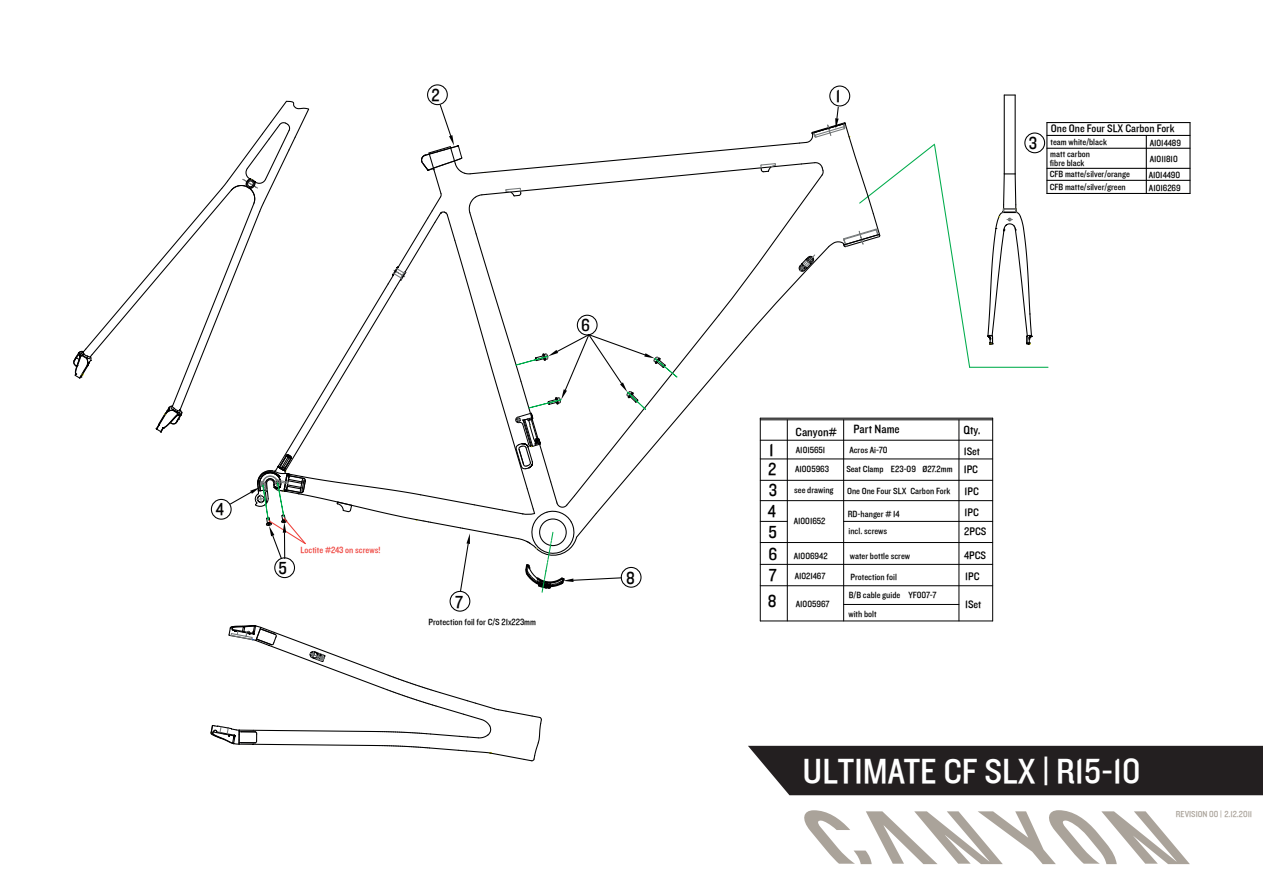
<style>
.page{position:relative;width:1263px;height:893px;background:#fff}
.page>*{position:absolute;margin:0;border:0;box-sizing:border-box;transform-origin:0 0}
.t1{font:36px "Knockout HTF30 Junior Welterwt";color:#fff}
.t2{font:18px/18.9px "Knockout HTF30 Junior Welterwt";color:#000001}
.t3{font:12.3px "Knockout HTF30 Junior Welterwt";color:#000001}
.t4{font:11.25px/19.4px "Knockout HTF30 Junior Welterwt";color:#000001}
.t5{font:9.3px/11.7px "Knockout HTF30 Junior Welterwt";color:#000001}
.t6{font:9.3px "Knockout HTF30 Junior Welterwt";color:#ee403a}
.t7{font:9px "Knockout HTF30 Junior Welterwt";color:#aaa39a}
.s1{font-size:18px}
</style>
<div class="page">
<div style="left:748px;top:746px;width:515px;height:49px;background:#231f20"></div>
<svg style="left:804px;top:810px;width:386px;height:54px"></svg>
<hr style="left:1146px;top:135px;width:1px;height:58px;background:#000001">
<hr style="left:970px;top:367px;width:78px;height:1px;background:#00ac4c">
<hr style="left:992px;top:418px;width:1px;height:203px;background:#000001">
<hr style="left:787px;top:420px;width:1px;height:201px;background:#000001">
<hr style="left:760px;top:419px;width:233px;height:1px;background:#000001">
<hr style="left:760px;top:440px;width:233px;height:1px;background:#000001">
<hr style="left:760px;top:459px;width:233px;height:1px;background:#000001">
<hr style="left:760px;top:480px;width:233px;height:1px;background:#000001">
<hr style="left:760px;top:418px;width:1px;height:203px;background:#000001">
<hr style="left:843px;top:420px;width:1px;height:201px;background:#000001">
<hr style="left:959px;top:420px;width:1px;height:201px;background:#000001">
<hr style="left:760px;top:500px;width:233px;height:1px;background:#000001">
<hr style="left:760px;top:542px;width:233px;height:1px;background:#000001">
<hr style="left:760px;top:564px;width:233px;height:1px;background:#000001">
<hr style="left:844px;top:521px;width:149px;height:1px;background:#000001">
<hr style="left:760px;top:585px;width:233px;height:1px;background:#000001">
<hr style="left:1189px;top:123px;width:1px;height:70px;background:#000001">
<hr style="left:760px;top:621px;width:233px;height:1px;background:#000001">
<hr style="left:844px;top:604px;width:115px;height:1px;background:#000001">
<hr style="left:760px;top:418px;width:233px;height:1px;background:#000001">
<div style="left:829px;top:86px;width:21px;height:20px;border:1px solid #000001;border-radius:50%"></div>
<div style="left:1024px;top:132px;width:21px;height:21px;border:1px solid #000001;border-radius:50%"></div>
<div style="left:427px;top:84px;width:21px;height:21px;border:1px solid #000001;border-radius:50%"></div>
<div style="left:450px;top:591px;width:20px;height:21px;border:1px solid #000001;border-radius:50%"></div>
<hr style="left:1047px;top:122px;width:143px;height:1px;background:#000001">
<hr style="left:1046px;top:123px;width:1px;height:70px;background:#000001">
<hr style="left:1047px;top:135px;width:143px;height:1px;background:#000001">
<hr style="left:1047px;top:148px;width:143px;height:1px;background:#000001">
<hr style="left:1047px;top:168px;width:143px;height:1px;background:#000001">
<hr style="left:1047px;top:180px;width:143px;height:1px;background:#000001">
<hr style="left:1047px;top:193px;width:143px;height:1px;background:#000001">
<hr style="left:1014px;top:95px;width:2px;height:79px;background:#000001">
<hr style="left:1004px;top:95px;width:1px;height:79px;background:#000001">
<svg style="left:987px;top:173px;width:46px;height:172px"></svg>
<svg style="left:210px;top:625px;width:332px;height:137px"></svg>
<svg style="left:73px;top:100px;width:898px;height:493px"></svg>
<h2 class="t2" style="left:431px;top:86px;width:10px">2</h2>
<h2 class="t2" style="left:581px;top:317px;width:10px">6</h2>
<h2 class="t2" style="left:216px;top:500px;width:10px">4</h2>
<h2 class="t2" style="left:279px;top:559px;width:10px">5</h2>
<p class="t6" style="left:301px;top:545px;width:81px">Loctite #243 on screws!</p>
<h2 class="t2" style="left:455px;top:593px;width:9px">7</h2>
<p class="t5" style="left:428px;top:616px;width:109px">Protection foil for C/S 21x223mm</p>
<h2 class="t2" style="left:626px;top:569px;width:10px">8</h2>
<h2 class="t2" style="left:836px;top:88px;width:6px">1</h2>
<h2 class="t2" style="left:1029px;top:134px;width:10px">3</h2>
<p class="t4" style="left:1051px;top:119px;width:125px">One One Four SLX Carbon Fork</p>
<p class="t5" style="left:1050px;top:136px;width:58px">team white/black matt carbon</p>
<p class="t5" style="left:1150px;top:135px;width:33px;line-height:16.5px">A1014489<br>A1011810</p>
<p class="t5" style="left:1050px;top:158px;width:82px;line-height:10.9px">fibre black<br>CFB matte/silver/orange</p>
<p class="t5" style="left:1149px;top:169px;width:33px">A1014490</p>
<p class="t5" style="left:1050px;top:181px;width:78px">CFB matte/silver/green</p>
<p class="t5" style="left:1149px;top:182px;width:33px">A1016269</p>
<h3 class="t3" style="left:796px;top:425px;width:43px">Canyon#</h3>
<h3 class="t3" style="left:853px;top:423px;width:48px">Part Name</h3>
<h3 class="t3" style="left:963px;top:424px;width:19px">Qty.</h3>
<h2 class="t2" style="left:768px;top:441px;width:10px">1<br>2</h2>
<h2 class="t2" style="left:768px;top:501px;width:11px;line-height:21.5px">4<br>5</h2>
<h2 class="t2" style="left:769px;top:481px;width:10px">3</h2>
<p class="t5" style="left:796px;top:444px;width:31px">A1015651</p>
<p class="t5" style="left:849px;top:444px;width:40px">Acros Ai-70</p>
<p class="t4" style="left:964px;top:442px;width:18px">1Set</p>
<p class="t5" style="left:795px;top:463px;width:35px">A1005963</p>
<p class="t5" style="left:846px;top:463px;width:39px">Seat Clamp</p>
<p class="t4" style="left:964px;top:460px;width:16px">1PC</p>
<p class="t5" style="left:794px;top:484px;width:41px">see drawing</p>
<p class="t4" style="left:965px;top:481px;width:16px">1PC</p>
<p class="t5" style="left:891px;top:464px;width:63px">E23-09 Ø27.2mm</p>
<p class="t5" style="left:847px;top:485px;width:105px">One One Four SLX Carbon Fork</p>
<p class="t5" style="left:794px;top:516px;width:33px">A1001652</p>
<p class="t4" style="left:964px;top:503px;width:24px">1PC<br>2PCS</p>
<p class="t5" style="left:848px;top:508px;width:53px">RD-hanger # 14</p>
<p class="t5" style="left:848px;top:526px;width:40px">incl. screws</p>
<h2 class="t2" style="left:768px;top:545px;width:10px">6</h2>
<p class="t5" style="left:794px;top:551px;width:35px">A1006942</p>
<p class="t5" style="left:850px;top:550px;width:62px">water bottle screw</p>
<p class="t4" style="left:964px;top:545px;width:24px">4PCS</p>
<p class="t5" style="left:769px;top:570px;width:58px"><span class="s1">7</span> A1021467</p>
<p class="t5" style="left:850px;top:571px;width:48px">Protection foil</p>
<p class="t4" style="left:965px;top:567px;width:16px">1PC</p>
<h2 class="t2" style="left:768px;top:592px;width:10px">8</h2>
<p class="t5" style="left:849px;top:589px;width:53px">B/B cable guide</p>
<p class="t5" style="left:908px;top:589px;width:29px">YF007-7</p>
<p class="t5" style="left:796px;top:598px;width:35px">A1005967</p>
<p class="t4" style="left:965px;top:595px;width:18px">1Set</p>
<p class="t5" style="left:848px;top:608px;width:30px">with bolt</p>
<h1 class="t1" style="left:802px;top:753px;width:339px">ULTIMATE CF SLX | R15-10</h1>
<p class="t7" style="left:1176px;top:810px;width:78px">REVISION 00 | 2.12.2011</p>
</div>
